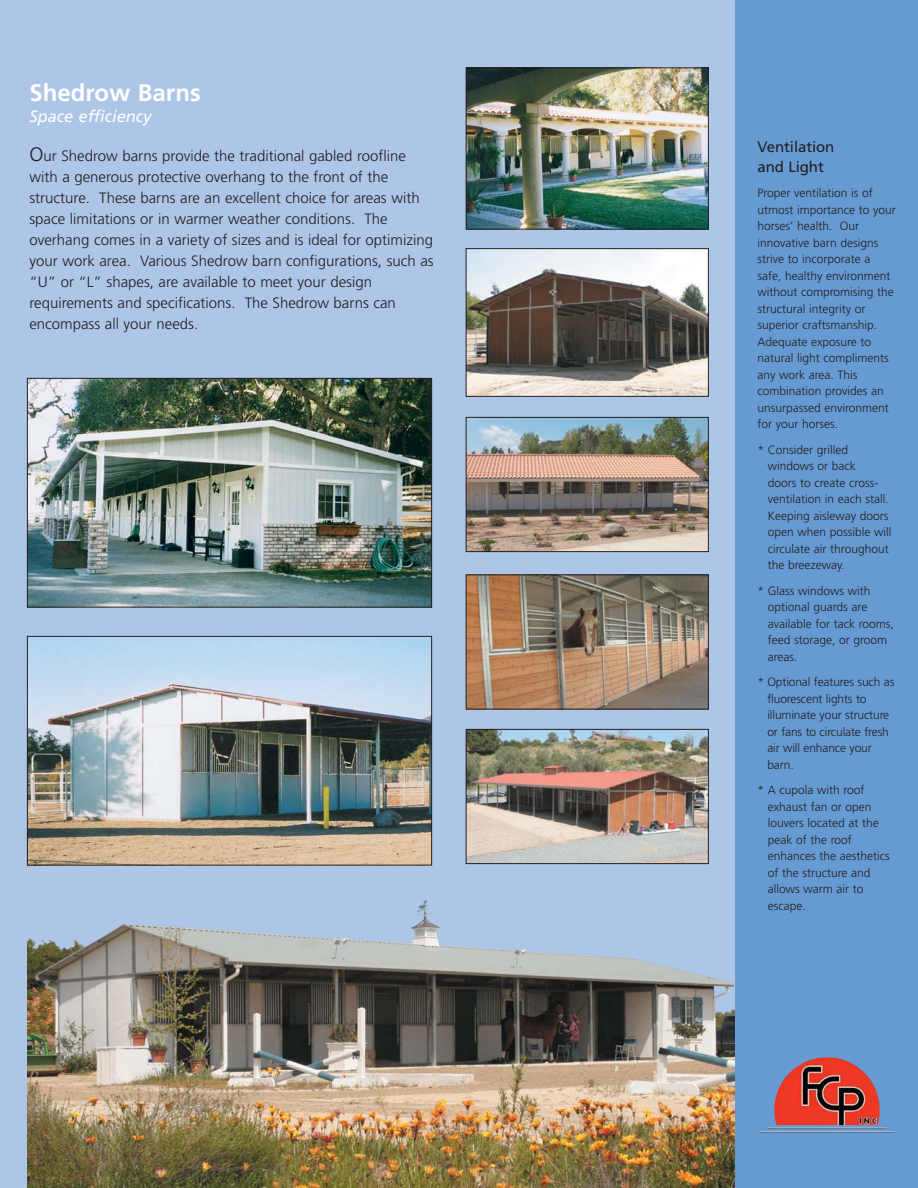
<style>
.page{position:relative;width:918px;height:1188px;background:#fff}
.page>*{position:absolute;margin:0;border:0;box-sizing:border-box;transform-origin:0 0}
.t1{font:700 24px "Frutiger";color:#fff}
.t2{font:italic 16.5px "Frutiger";color:#fff}
.t3{font:300 15px/21px "Frutiger";color:#231f20}
.t4{font:15px/19.5px "Frutiger";letter-spacing:-.005em;color:#231f20}
.t5{font:300 12px/16.5px "Frutiger";color:#231f20}
.s1{font-size:19.5px}
</style>
<div class="page">
<div style="left:0;top:0;width:783px;height:1188px;background:#adc5e7"></div>
<img style="left:27px;top:900px;width:709px;height:288px">
<div style="left:736px;top:0;width:182px;height:1188px;background:#669ad2"></div>
<img style="left:468px;top:70px;width:239px;height:158px">
<div style="left:466px;top:68px;width:243px;height:162px;border:1px solid #231f20"></div>
<img style="left:468px;top:250px;width:239px;height:145px">
<div style="left:466px;top:248px;width:243px;height:149px;border:1px solid #231f20"></div>
<img style="left:468px;top:419px;width:239px;height:131px">
<div style="left:466px;top:417px;width:243px;height:135px;border:1px solid #231f20"></div>
<img style="left:468px;top:576px;width:239px;height:132px">
<div style="left:466px;top:574px;width:243px;height:136px;border:1px solid #231f20"></div>
<img style="left:29px;top:380px;width:401px;height:226px">
<div style="left:27px;top:378px;width:405px;height:230px;border:1px solid #231f20"></div>
<img style="left:468px;top:731px;width:239px;height:131px">
<div style="left:466px;top:729px;width:243px;height:135px;border:1px solid #231f20"></div>
<img style="left:29px;top:638px;width:401px;height:226px">
<div style="left:27px;top:636px;width:405px;height:230px;border:1px solid #231f20"></div>
<img style="left:759px;top:1057px;width:136px;height:76px">
<h1 class="t1" style="left:29px;top:83px;width:173px">Shedrow Barns</h1>
<h2 class="t2" style="left:29px;top:109px;width:124px">Space efficiency</h2>
<p class="t3" style="left:29px;top:146px;width:406px"><span class="s1">O</span>ur Shedrow barns provide the traditional gabled roofline with a generous protective overhang to the front of the structure. These barns are an excellent choice for areas with space limitations or in warmer weather conditions. The overhang comes in a variety of sizes and is ideal for optimizing your work area. Various Shedrow barn configurations, such as “U” or “L” shapes, are available to meet your design requirements and specifications. The Shedrow barns can encompass all your needs.</p>
<p class="t4" style="left:758px;top:138px;width:78px">Ventilation and Light</p>
<p class="t5" style="left:758px;top:186px;width:140px">Proper ventilation is of utmost importance to your horses’ health. Our innovative barn designs strive to incorporate a safe, healthy environment without compromising the structural integrity or superior craftsmanship.<br>Adequate exposure to natural light compliments any work area. This combination provides an unsurpassed environment for your horses.</p>
<p class="t5" style="left:768px;top:442px;width:125px;text-indent:-10px">* Consider grilled windows or back<br>doors to create cross&shy;ventilation in each stall.<br>Keeping aisleway doors open when possible will circulate air throughout the breezeway.</p>
<p class="t5" style="left:768px;top:583px;width:128px;text-indent:-10px">* Glass windows with optional guards are available for tack rooms, feed storage, or groom areas.</p>
<p class="t5" style="left:767px;top:675px;width:128px;text-indent:-10px">* Optional features such as fluorescent lights to illuminate your structure or fans to circulate fresh air will enhance your barn.</p>
<p class="t5" style="left:768px;top:783px;width:123px;text-indent:-10px">* A cupola with roof exhaust fan or open louvers located at the peak of the roof enhances the aesthetics of the structure and allows warm air to escape.</p>
</div>
